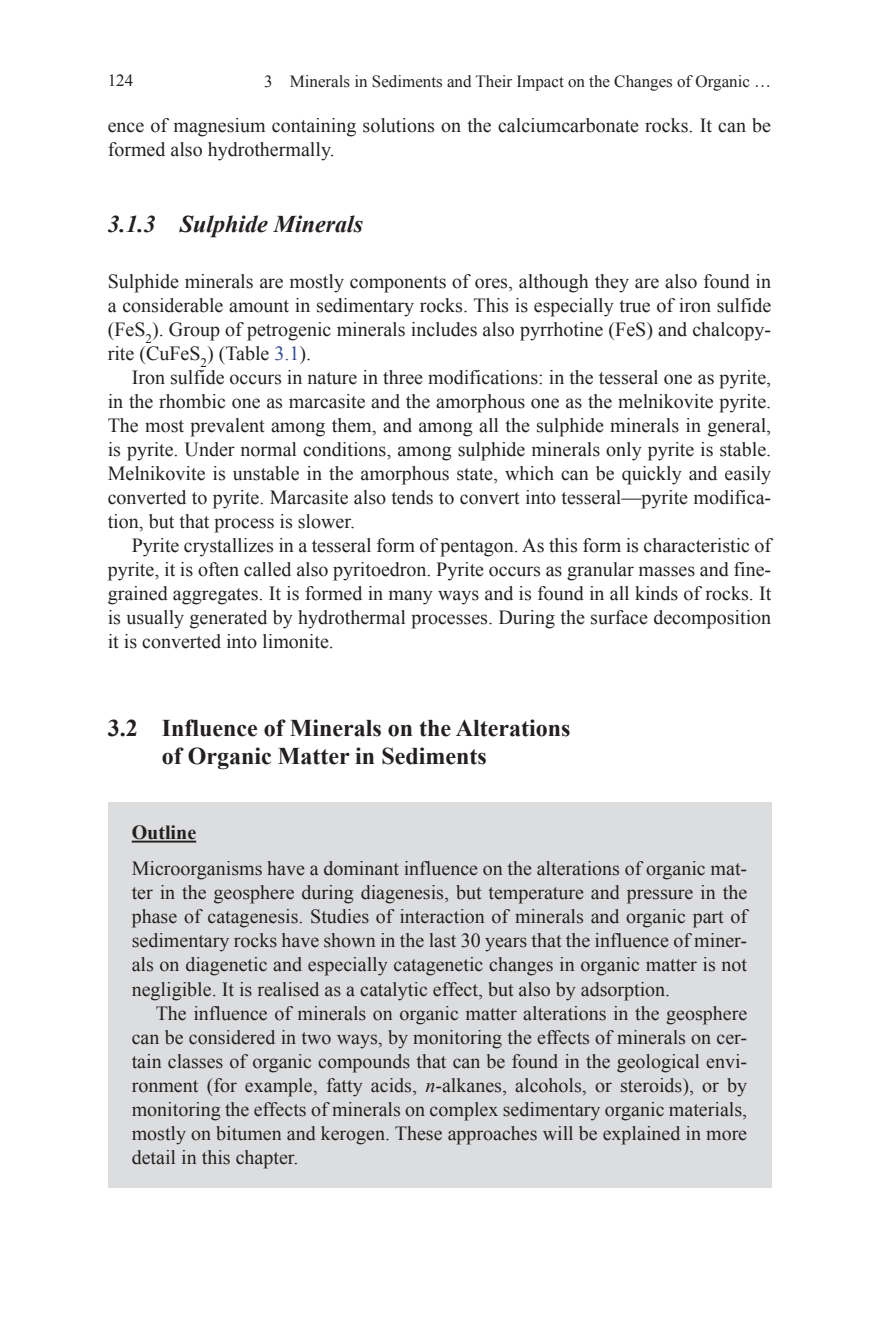
<style>
.page{position:relative;width:879px;height:1333px;background:#fff}
.page>*{position:absolute;margin:0;border:0;box-sizing:border-box;transform-origin:0 0}
.t1{font:700 24px/28px "Times New Roman";color:#231f20}
.t2{font:italic 700 24px "Times New Roman";color:#231f20}
.t3{font:20px/24px "Times New Roman PSMT222";color:#231f20;text-align:justify}
.t4{font:700 20px "Times New Roman";color:#231f20}
.t5{font:17px "Times New Roman PSMT222";color:#231f20}
.s1{font-family:"Trajan Pro"}
.s2{color:#324a97}
.s3{font-family:"Times New Roman";font-style:italic}
</style>
<div class="page">
<div style="left:108px;top:801px;width:663px;height:386px;background:#dcdddf"></div>
<hr style="left:132px;top:840px;width:64px;height:2px;background:#231f20">
<p class="t5" style="left:108px;top:69px;width:27px">124</p>
<p class="t5" style="left:264px;top:70px;width:508px">3 Minerals in Sediments and Their Impact on the Changes of Organic <span class="s1">…</span></p>
<p class="t3" style="left:108px;top:113px;width:665px">ence of magnesium containing solutions on the calciumcarbonate rocks. It can be formed also hydrothermally.</p>
<p class="t2" style="left:108px;top:207px;width:257px">3.1.3 Sulphide Minerals</p>
<p class="t3" style="left:108px;top:269px;width:665px">Sulphide minerals are mostly components of ores, although they are also found in a considerable amount in sedimentary rocks. This is especially true of iron sulfide (FeS<sub>2</sub>). Group of petrogenic minerals includes also pyrrhotine (FeS) and chalcopy&shy;rite (CuFeS<sub>2</sub>) (Table <span class="s2">3.1</span>).</p>
<p class="t3" style="left:108px;top:365px;width:665px;text-indent:24px">Iron sulfide occurs in nature in three modifications: in the tesseral one as pyrite, in the rhombic one as marcasite and the amorphous one as the melnikovite pyrite.<br>The most prevalent among them, and among all the sulphide minerals in general, is pyrite. Under normal conditions, among sulphide minerals only pyrite is stable.<br>Melnikovite is unstable in the amorphous state, which can be quickly and easily converted to pyrite. Marcasite also tends to convert into tesseral—pyrite modifica&shy;tion, but that process is slower.</p>
<p class="t3" style="left:108px;top:533px;width:665px;text-indent:24px">Pyrite crystallizes in a tesseral form of pentagon. As this form is characteristic of pyrite, it is often called also pyritoedron. Pyrite occurs as granular masses and fine&shy;grained aggregates. It is formed in many ways and is found in all kinds of rocks. It is usually generated by hydrothermal processes. During the surface decomposition it is converted into limonite.</p>
<p class="t1" style="left:162px;top:713px;width:410px;text-indent:-54px">3.2 Influence of Minerals on the Alterations of Organic Matter in Sediments</p>
<p class="t4" style="left:132px;top:818px;width:66px">Outline</p>
<p class="t3" style="left:132px;top:856px;width:617px">Microorganisms have a dominant influence on the alterations of organic mat&shy;ter in the geosphere during diagenesis, but temperature and pressure in the phase of catagenesis. Studies of interaction of minerals and organic part of sedimentary rocks have shown in the last 30 years that the influence of miner&shy;als on diagenetic and especially catagenetic changes in organic matter is not negligible. It is realised as a catalytic effect, but also by adsorption.</p>
<p class="t3" style="left:132px;top:1000px;width:617px;text-indent:24px">The influence of minerals on organic matter alterations in the geosphere can be considered in two ways, by monitoring the effects of minerals on cer&shy;tain classes of organic compounds that can be found in the geological envi&shy;ronment (for example, fatty acids, <span class="s3">n</span>-alkanes, alcohols, or steroids), or by monitoring the effects of minerals on complex sedimentary organic materials, mostly on bitumen and kerogen. These approaches will be explained in more detail in this chapter.</p>
</div>
